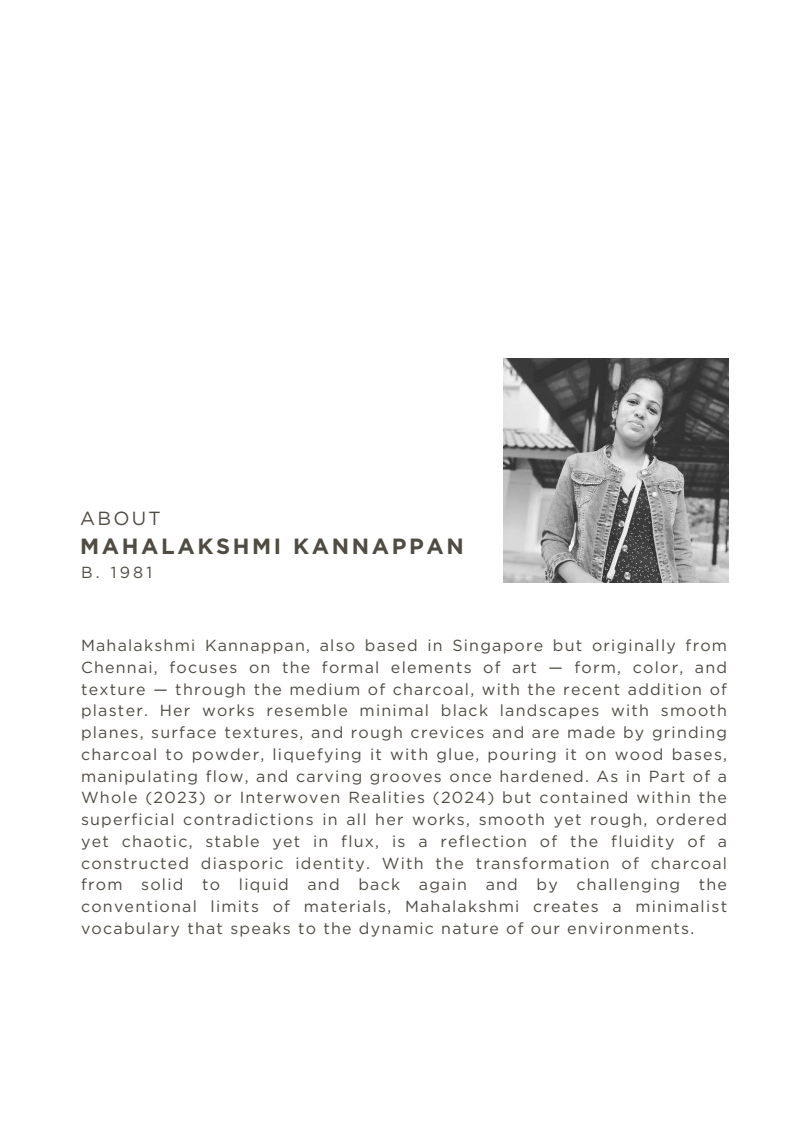
<style>
.page{position:relative;width:810px;height:1126px;background:#fff}
.page>*{position:absolute;margin:0;border:0;box-sizing:border-box;transform-origin:0 0}
.t1{font:700 22px "Gotham";letter-spacing:.12em;color:#504c44}
.t2{font:19px "Gotham";letter-spacing:.12em;color:#504c44}
.t3{font:16px/21.8px "Gotham";letter-spacing:.075em;color:#504c44;text-align:justify}
</style>
<div class="page">
<img style="left:503px;top:358px;width:225px;height:224px">
<p class="t2" style="left:80px;top:506px;width:82px">ABOUT</p>
<h1 class="t1" style="left:80px;top:533px;width:385px">MAHALAKSHMI KANNAPPAN</h1>
<p class="t3" style="left:81px;top:561px;width:73px">B. 1981</p>
<p class="t3" style="left:81px;top:634px;width:648px">Mahalakshmi Kannappan, also based in Singapore but originally from Chennai, focuses on the formal elements of art — form, color, and texture — through the medium of charcoal, with the recent addition of plaster. Her works resemble minimal black landscapes with smooth planes, surface textures, and rough crevices and are made by grinding charcoal to powder, liquefying it with glue, pouring it on wood bases, manipulating flow, and carving grooves once hardened. As in Part of a Whole (2023) or Interwoven Realities (2024) but contained within the superficial contradictions in all her works, smooth yet rough, ordered yet chaotic, stable yet in flux, is a reflection of the fluidity of a constructed diasporic identity. With the transformation of charcoal from solid to liquid and back again and by challenging the conventional limits of materials, Mahalakshmi creates a minimalist vocabulary that speaks to the dynamic nature of our environments.</p>
</div>
